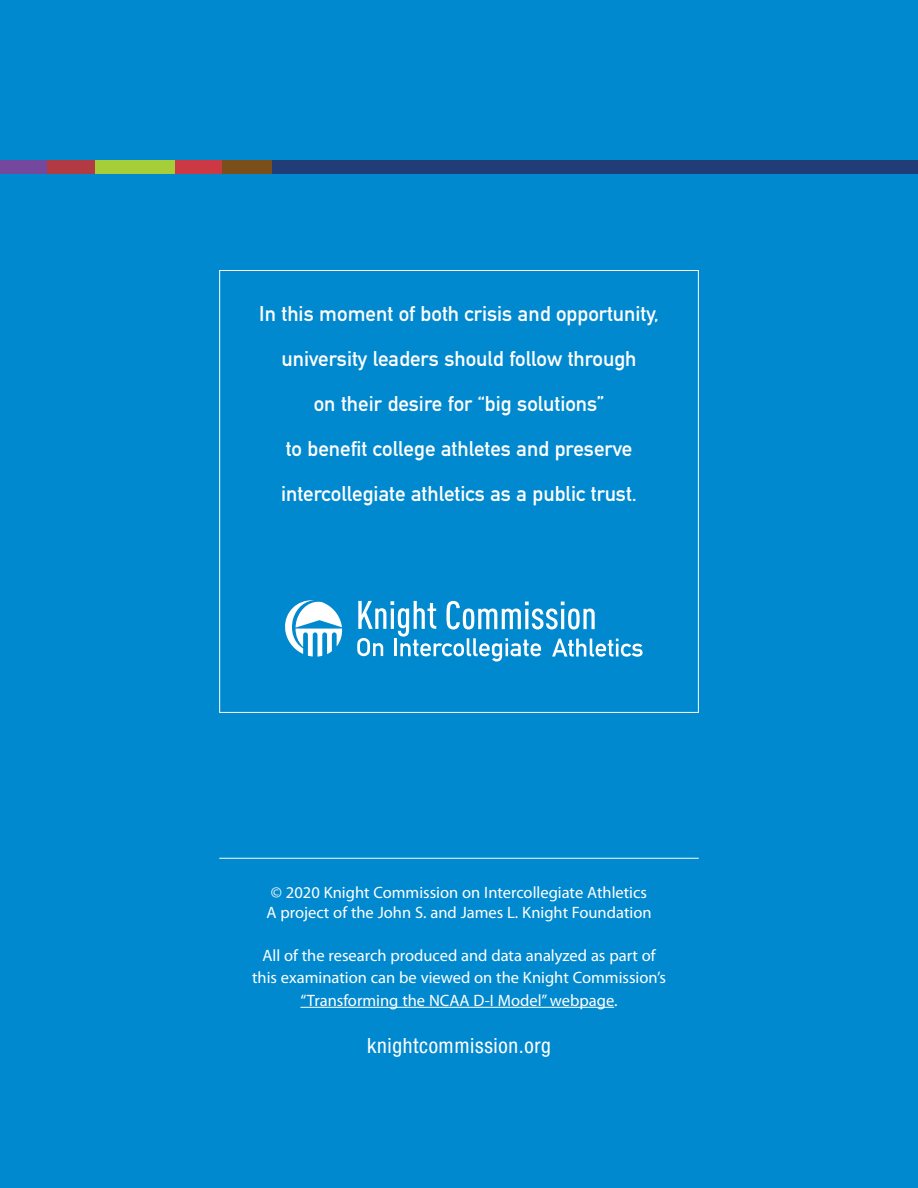
<style>
.page{position:relative;width:918px;height:1188px;background:#0089cf}
.page>*{position:absolute;margin:0;border:0;box-sizing:border-box;transform-origin:0 0}
.t1{font:700 21px/45px "DIN Alternate";color:#fff;text-align:center}
.t2{font:condensed 21px "Helvetica Neue LT Std";letter-spacing:.03em;color:#fff}
.t3{font:16.5px/22.5px "Myriad Pro";color:#fff}
</style>
<div class="page">
<div style="left:271px;top:160px;width:647px;height:13px;background:#213d78"></div>
<div style="left:47px;top:160px;width:49px;height:13px;background:#b23a42"></div>
<div style="left:174px;top:160px;width:49px;height:13px;background:#cc3944"></div>
<div style="left:222px;top:160px;width:50px;height:13px;background:#7b4f19"></div>
<div style="left:0;top:160px;width:47px;height:13px;background:#74499d"></div>
<div style="left:95px;top:160px;width:80px;height:13px;background:#a6ce39"></div>
<hr style="left:300px;top:1007px;width:314px;height:1px;background:#fff">
<hr style="left:219px;top:858px;width:480px;height:1px;background:#fff">
<svg style="left:357px;top:601px;width:286px;height:61px"></svg>
<svg style="left:285px;top:600px;width:57px;height:57px"></svg>
<p class="t1" style="left:259px;top:290px;width:401px">In this moment of both crisis and opportunity, university leaders should follow through<br>on their desire for “big solutions”<br>to benefit college athletes and preserve intercollegiate athletics as a public trust.</p>
<p class="t3" style="left:266px;top:883px;width:387px;line-height:19.5px">© 2020 Knight Commission on Intercollegiate Athletics<br>A project of the John S. and James L. Knight Foundation</p>
<p class="t3" style="left:252px;top:944px;width:415px;text-align:center">All of the research produced and data analyzed as part of this examination can be viewed on the Knight Commission’s “Transforming the NCAA D-I Model” webpage.</p>
<p class="t2" style="left:367px;top:1033px;width:185px">knightcommission.org</p>
</div>
